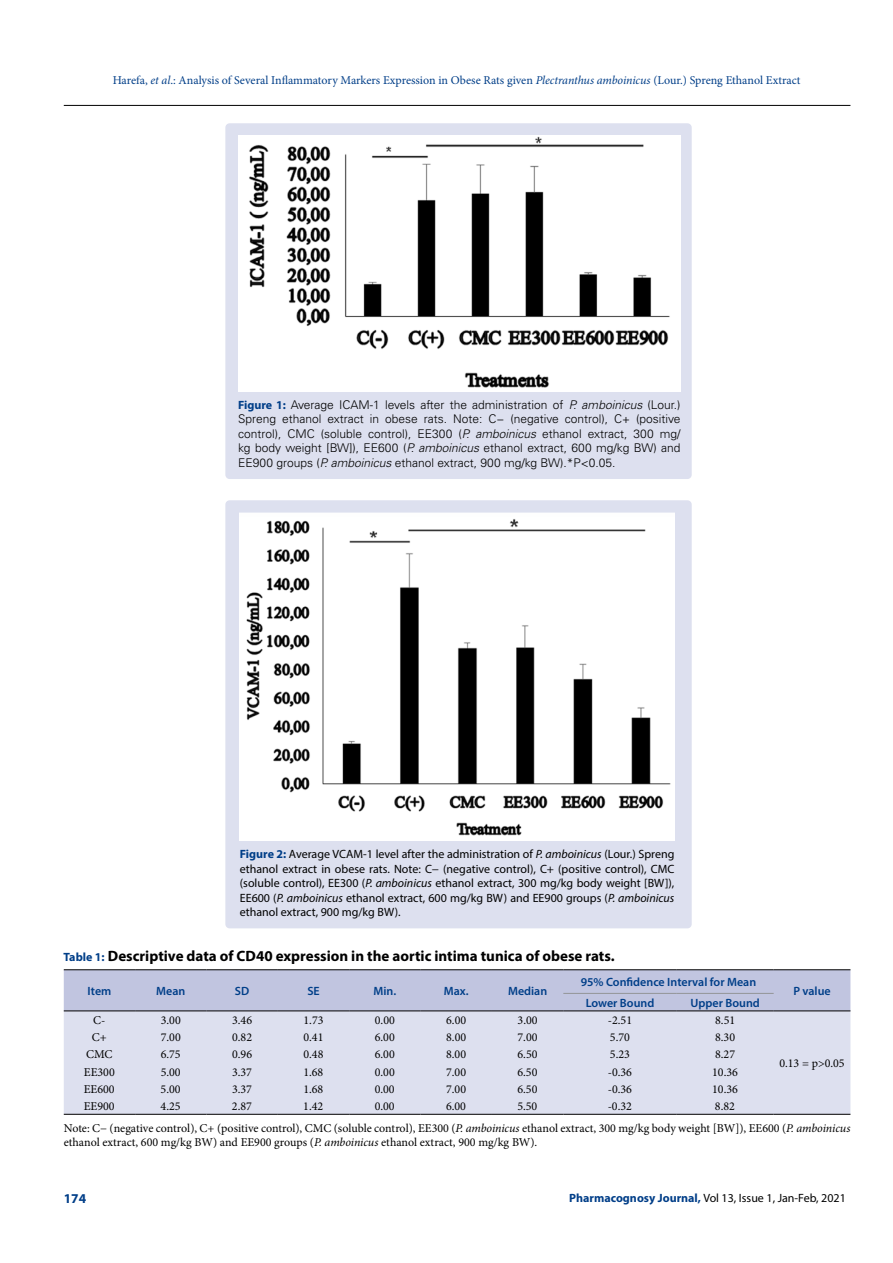
<style>
.page{position:relative;width:893px;height:1263px;background:#fff}
.page>*{position:absolute;margin:0;border:0;box-sizing:border-box;transform-origin:0 0}
.t1{font:700 15px "Myriad Pro";color:#000}
.t2{font:700 13.5px "Myriad Pro";color:#003e88}
.t3{font:12px/14.4px "Minion Pro";color:#000}
.t4{font:12px/14.4px "Myriad Pro";color:#000;text-align:justify}
.t5{font:300 12px/14.4px "Univers LT Std";color:#000;text-align:justify}
.t6{font:12px "Minion Pro";color:#003e88}
.t7{font:600 12px "Myriad Pro";color:#003e88}
.s1{font-style:italic}
.s2{font-family:"Myriad Pro";font-weight:700;color:#003e88}
.s3{font-weight:700;color:#003e88}
.s4{font-size:12px;color:#003e88}
</style>
<div class="page">
<hr style="left:64px;top:105px;width:786px;height:1px;background:#000">
<div style="left:225px;top:500px;width:467px;height:428px;background:#dde0ef;border-radius:4px"></div>
<img style="left:240px;top:513px;width:434px;height:328px">
<div style="left:225px;top:123px;width:467px;height:356px;background:#dde0ef;border-radius:4px"></div>
<img style="left:238px;top:135px;width:442px;height:256px">
<div style="left:64px;top:970px;width:786px;height:40px;background:#c1c5e0"></div>
<div style="left:64px;top:1011px;width:786px;height:103px;background:#dde0ef"></div>
<hr style="left:563px;top:993px;width:114px;height:1px;background:#939598">
<hr style="left:677px;top:993px;width:97px;height:1px;background:#939598">
<hr style="left:64px;top:969px;width:71px;height:1px;background:#000">
<hr style="left:135px;top:969px;width:71px;height:1px;background:#000">
<hr style="left:206px;top:969px;width:72px;height:1px;background:#000">
<hr style="left:278px;top:969px;width:71px;height:1px;background:#000">
<hr style="left:349px;top:969px;width:72px;height:1px;background:#000">
<hr style="left:421px;top:969px;width:71px;height:1px;background:#000">
<hr style="left:492px;top:969px;width:71px;height:1px;background:#000">
<hr style="left:563px;top:969px;width:114px;height:1px;background:#000">
<hr style="left:677px;top:969px;width:97px;height:1px;background:#000">
<hr style="left:774px;top:969px;width:76px;height:1px;background:#000">
<hr style="left:64px;top:1010px;width:71px;height:1px;background:#000">
<hr style="left:135px;top:1010px;width:71px;height:1px;background:#000">
<hr style="left:206px;top:1010px;width:72px;height:1px;background:#000">
<hr style="left:278px;top:1010px;width:71px;height:1px;background:#000">
<hr style="left:349px;top:1010px;width:72px;height:1px;background:#000">
<hr style="left:421px;top:1010px;width:71px;height:1px;background:#000">
<hr style="left:492px;top:1010px;width:71px;height:1px;background:#000">
<hr style="left:563px;top:1010px;width:114px;height:1px;background:#000">
<hr style="left:677px;top:1010px;width:97px;height:1px;background:#000">
<hr style="left:774px;top:1010px;width:76px;height:1px;background:#000">
<hr style="left:774px;top:1114px;width:76px;height:1px;background:#000">
<hr style="left:64px;top:1114px;width:71px;height:1px;background:#000">
<hr style="left:135px;top:1114px;width:71px;height:1px;background:#000">
<hr style="left:206px;top:1114px;width:72px;height:1px;background:#000">
<hr style="left:278px;top:1114px;width:71px;height:1px;background:#000">
<hr style="left:349px;top:1114px;width:72px;height:1px;background:#000">
<hr style="left:421px;top:1114px;width:71px;height:1px;background:#000">
<hr style="left:492px;top:1114px;width:71px;height:1px;background:#000">
<hr style="left:563px;top:1114px;width:114px;height:1px;background:#000">
<hr style="left:677px;top:1114px;width:97px;height:1px;background:#000">
<p class="t6" style="left:113px;top:72px;width:689px">Harefa, <span class="s1">et al</span>.: Analysis of Several Inflammatory Markers Expression in Obese Rats given <span class="s1">Plectranthus amboinicus</span> (Lour.) Spreng Ethanol Extract</p>
<p class="t5" style="left:238px;top:398px;width:444px"><span class="s2">Figure 1:</span> Average ICAM-1 levels after the administration of <span class="s1">P. amboinicus</span> (Lour.)<br>Spreng ethanol extract in obese rats. Note: C− (negative control), C+ (positive control), CMC (soluble control), EE300 (<span class="s1">P. amboinicus</span> ethanol extract, 300 mg/ kg body weight [BW]), EE600 (<span class="s1">P. amboinicus</span> ethanol extract, 600 mg/kg BW) and EE900 groups (<span class="s1">P. amboinicus</span> ethanol extract, 900 mg/kg BW).*P&lt;0.05.</p>
<p class="t4" style="left:240px;top:847px;width:436px"><span class="s3">Figure 2:</span> Average VCAM-1 level after the administration of <span class="s1">P. amboinicus</span> (Lour.) Spreng ethanol extract in obese rats. Note: C− (negative control), C+ (positive control), CMC (soluble control), EE300 (<span class="s1">P. amboinicus</span> ethanol extract, 300 mg/kg body weight [BW]), EE600 (<span class="s1">P. amboinicus</span> ethanol extract, 600 mg/kg BW) and EE900 groups (<span class="s1">P. amboinicus </span>ethanol extract, 900 mg/kg BW).</p>
<p class="t1" style="left:64px;top:946px;width:553px"><span class="s4">Table 1:</span> Descriptive data of CD40 expression in the aortic intima tunica of obese rats.</p>
<p class="t7" style="left:88px;top:983px;width:25px">Item</p>
<p class="t7" style="left:156px;top:983px;width:31px">Mean</p>
<p class="t7" style="left:235px;top:983px;width:16px">SD</p>
<p class="t7" style="left:307px;top:983px;width:14px">SE</p>
<p class="t7" style="left:373px;top:983px;width:24px">Min.</p>
<p class="t7" style="left:444px;top:983px;width:26px">Max.</p>
<p class="t7" style="left:508px;top:983px;width:41px">Median</p>
<p class="t7" style="left:581px;top:974px;width:177px">95% Confidence Interval for Mean</p>
<p class="t7" style="left:586px;top:995px;width:70px">Lower Bound</p>
<p class="t7" style="left:690px;top:995px;width:71px">Upper Bound</p>
<p class="t3" style="left:93px;top:1013px;width:14px">C-</p>
<p class="t3" style="left:161px;top:1013px;width:22px">3.00</p>
<p class="t3" style="left:232px;top:1013px;width:22px">3.46</p>
<p class="t3" style="left:303px;top:1013px;width:22px">1.73</p>
<p class="t3" style="left:375px;top:1013px;width:22px">0.00</p>
<p class="t3" style="left:446px;top:1013px;width:22px">6.00</p>
<p class="t3" style="left:518px;top:1013px;width:22px">3.00</p>
<p class="t3" style="left:608px;top:1013px;width:26px">-2.51</p>
<p class="t3" style="left:715px;top:1013px;width:22px">8.51</p>
<p class="t3" style="left:92px;top:1030px;width:16px">C+</p>
<p class="t3" style="left:161px;top:1030px;width:22px">7.00</p>
<p class="t3" style="left:232px;top:1030px;width:22px">0.82</p>
<p class="t3" style="left:303px;top:1030px;width:22px">0.41</p>
<p class="t3" style="left:375px;top:1030px;width:22px">6.00</p>
<p class="t3" style="left:446px;top:1030px;width:22px">8.00</p>
<p class="t3" style="left:518px;top:1030px;width:22px">7.00</p>
<p class="t3" style="left:610px;top:1030px;width:22px">5.70</p>
<p class="t3" style="left:715px;top:1030px;width:22px">8.30</p>
<p class="t3" style="left:86px;top:1047px;width:28px">CMC</p>
<p class="t3" style="left:161px;top:1047px;width:22px">6.75</p>
<p class="t3" style="left:232px;top:1047px;width:22px">0.96</p>
<p class="t3" style="left:303px;top:1047px;width:22px">0.48</p>
<p class="t3" style="left:375px;top:1047px;width:22px">6.00</p>
<p class="t3" style="left:446px;top:1047px;width:22px">8.00</p>
<p class="t3" style="left:517px;top:1047px;width:22px">6.50</p>
<p class="t3" style="left:610px;top:1047px;width:22px">5.23</p>
<p class="t3" style="left:715px;top:1047px;width:22px">8.27</p>
<p class="t3" style="left:84px;top:1064px;width:32px">EE300</p>
<p class="t3" style="left:161px;top:1064px;width:22px">5.00</p>
<p class="t3" style="left:232px;top:1064px;width:22px">3.37</p>
<p class="t3" style="left:303px;top:1064px;width:22px">1.68</p>
<p class="t3" style="left:375px;top:1064px;width:22px">0.00</p>
<p class="t3" style="left:446px;top:1064px;width:22px">7.00</p>
<p class="t3" style="left:517px;top:1064px;width:22px">6.50</p>
<p class="t3" style="left:608px;top:1064px;width:26px">-0.36</p>
<p class="t3" style="left:712px;top:1064px;width:27px">10.36</p>
<p class="t3" style="left:84px;top:1082px;width:32px">EE600</p>
<p class="t3" style="left:161px;top:1082px;width:22px">5.00</p>
<p class="t3" style="left:232px;top:1082px;width:22px">3.37</p>
<p class="t3" style="left:303px;top:1082px;width:22px">1.68</p>
<p class="t3" style="left:375px;top:1082px;width:22px">0.00</p>
<p class="t3" style="left:446px;top:1082px;width:22px">7.00</p>
<p class="t3" style="left:517px;top:1082px;width:22px">6.50</p>
<p class="t3" style="left:608px;top:1082px;width:26px">-0.36</p>
<p class="t3" style="left:712px;top:1082px;width:27px">10.36</p>
<p class="t3" style="left:84px;top:1099px;width:32px">EE900</p>
<p class="t3" style="left:161px;top:1099px;width:22px">4.25</p>
<p class="t3" style="left:232px;top:1099px;width:22px">2.87</p>
<p class="t3" style="left:303px;top:1099px;width:22px">1.42</p>
<p class="t3" style="left:375px;top:1099px;width:22px">0.00</p>
<p class="t3" style="left:446px;top:1099px;width:22px">6.00</p>
<p class="t3" style="left:517px;top:1099px;width:22px">5.50</p>
<p class="t3" style="left:608px;top:1099px;width:26px">-0.32</p>
<p class="t3" style="left:715px;top:1099px;width:22px">8.82</p>
<p class="t7" style="left:793px;top:983px;width:39px">P value</p>
<p class="t3" style="left:779px;top:1056px;width:67px">0.13 = p&gt;0.05</p>
<p class="t3" style="left:64px;top:1121px;width:788px">Note: C− (negative control), C+ (positive control), CMC (soluble control), EE300 (<span class="s1">P. amboinicus</span> ethanol extract, 300 mg/kg body weight [BW]), EE600 (<span class="s1">P. amboinicus </span>ethanol extract, 600 mg/kg BW) and EE900 groups (<span class="s1">P. amboinicus</span> ethanol extract, 900 mg/kg BW).</p>
<p class="t2" style="left:64px;top:1189px;width:24px">174</p>
<p class="t4" style="left:569px;top:1190px;width:278px"><span class="s3">Pharmacognosy Journal,</span> Vol 13, Issue 1, Jan-Feb, 2021</p>
</div>
